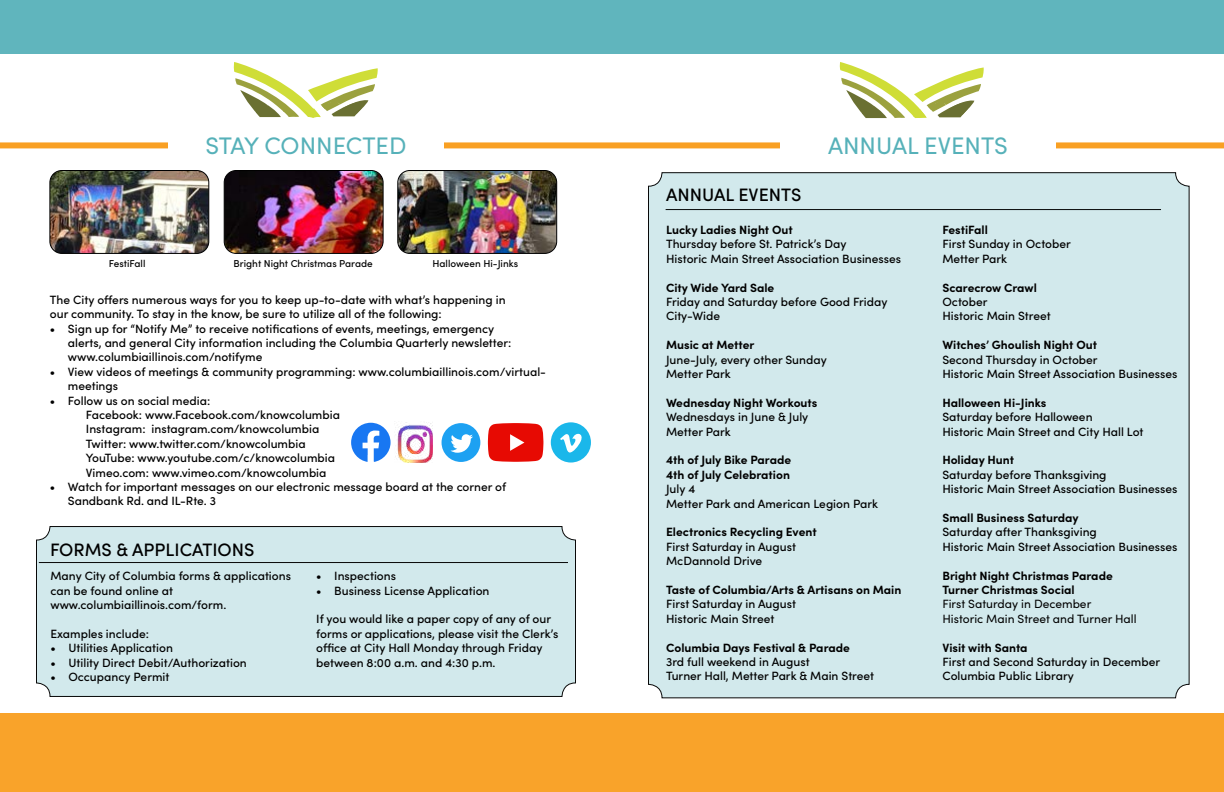
<style>
.page{position:relative;width:1224px;height:792px;background:#fff}
.page>*{position:absolute;margin:0;border:0;box-sizing:border-box;transform-origin:0 0}
.t1{font:24px "Sofia Pro";color:#56b1b9}
.t2{font:500 18px "Sofia Pro";color:#000}
.t3{font:500 12px/14.4px "Sofia Pro";color:#000}
.t4{font:700 12px/14.4px "Sofia Pro";color:#000}
.t5{font:12px/14.4px "Sofia Pro";color:#000}
.t6{font:500 10px "Sofia Pro";color:#000}
</style>
<div class="page">
<svg style="left:233px;top:62px;width:145px;height:56px"></svg>
<svg style="left:839px;top:62px;width:145px;height:56px"></svg>
<div style="left:0;top:0;width:1224px;height:54px;background:#60b5bd"></div>
<div style="left:0;top:714px;width:1224px;height:78px;background:#f9a32a"></div>
<div style="left:0;top:142px;width:1224px;height:6px;background:#f9a023"></div>
<div style="left:36px;top:527px;width:540px;height:169px;background:#cfe8eb;border-radius:14px"></div>
<div style="left:36px;top:526px;width:540px;height:171px;border:1px solid #000;border-radius:14px"></div>
<hr style="left:39px;top:562px;width:529px;height:1px;background:#000">
<div style="left:648px;top:173px;width:541px;height:525px;background:#cfe8eb;border-radius:13px"></div>
<hr style="left:666px;top:209px;width:495px;height:1px;background:#000">
<img style="left:51px;top:171px;width:158px;height:82px">
<div style="left:49px;top:170px;width:160px;height:84px;border:1px solid #000;border-radius:12px"></div>
<img style="left:224px;top:171px;width:158px;height:82px">
<div style="left:224px;top:170px;width:160px;height:84px;border:1px solid #000;border-radius:12px"></div>
<img style="left:399px;top:171px;width:158px;height:81px">
<div style="left:397px;top:170px;width:160px;height:84px;border:1px solid #000;border-radius:12px"></div>
<svg style="left:351px;top:423px;width:40px;height:39px"></svg>
<img style="left:395px;top:422px;width:37px;height:41px">
<div style="left:442px;top:423px;width:38px;height:39px;background:#1da1f2;border-radius:50%"></div>
<svg style="left:450px;top:434px;width:23px;height:19px"></svg>
<svg style="left:488px;top:423px;width:55px;height:39px;background:#e9261f"></svg>
<svg style="left:551px;top:422px;width:40px;height:41px"></svg>
<div style="left:780px;top:125px;width:276px;height:41px;background:#fff"></div>
<div style="left:168px;top:125px;width:276px;height:41px;background:#fff"></div>
<h1 class="t1" style="left:205px;top:128px;width:203px">STAY CONNECTED</h1>
<h1 class="t1" style="left:828px;top:128px;width:181px">ANNUAL EVENTS</h1>
<p class="t6" style="left:109px;top:256px;width:38px">FestiFall</p>
<p class="t6" style="left:234px;top:256px;width:141px">Bright Night Christmas Parade</p>
<p class="t6" style="left:433px;top:256px;width:87px">Halloween Hi-Jinks</p>
<p class="t3" style="left:50px;top:292px;width:457px">The City offers numerous ways for you to keep up-to-date with what’s happening in our community. To stay in the know, be sure to utilize all of the following:</p>
<p class="t3" style="left:68px;top:320px;width:445px;text-indent:-18px">• Sign up for “Notify Me” to receive notifications of events, meetings, emergency alerts, and general City information including the Columbia Quarterly newsletter: www.columbiaillinois.com/notifyme</p>
<p class="t3" style="left:68px;top:364px;width:480px;text-indent:-18px">• View videos of meetings &amp; community programming: www.columbiaillinois.com/virtual&shy;meetings</p>
<p class="t3" style="left:86px;top:392px;width:256px;text-indent:-36px">• Follow us on social media:<br>Facebook: www.Facebook.com/knowcolumbia Instagram: instagram.com/knowcolumbia Twitter: www.twitter.com/knowcolumbia YouTube: www.youtube.com/c/knowcolumbia Vimeo.com: www.vimeo.com/knowcolumbia</p>
<p class="t3" style="left:68px;top:479px;width:440px;text-indent:-18px">• Watch for important messages on our electronic message board at the corner of<br>Sandbank Rd. and IL-Rte. 3</p>
<h2 class="t2" style="left:50px;top:536px;width:206px">FORMS &amp; APPLICATIONS</h2>
<p class="t3" style="left:50px;top:568px;width:242px">Many City of Columbia forms &amp; applications can be found online at www.columbiaillinois.com/form.</p>
<p class="t3" style="left:50px;top:626px;width:100px">Examples include:</p>
<p class="t3" style="left:50px;top:640px;width:124px">• Utilities Application</p>
<p class="t3" style="left:50px;top:654px;width:198px">• Utility Direct Debit/Authorization</p>
<p class="t3" style="left:50px;top:669px;width:121px">• Occupancy Permit</p>
<p class="t3" style="left:316px;top:568px;width:81px">• Inspections</p>
<p class="t3" style="left:316px;top:582px;width:175px">• Business License Application</p>
<p class="t3" style="left:316px;top:611px;width:244px">If you would like a paper copy of any of our forms or applications, please visit the Clerk’s office at City Hall Monday through Friday between 8:00 a.m. and 4:30 p.m.</p>
<h2 class="t2" style="left:666px;top:182px;width:137px">ANNUAL EVENTS</h2>
<p class="t4" style="left:666px;top:222px;width:128px">Lucky Ladies Night Out</p>
<p class="t3" style="left:666px;top:236px;width:237px">Thursday before St. Patrick’s Day<br>Historic Main Street Association Businesses</p>
<p class="t4" style="left:666px;top:279px;width:110px">City Wide Yard Sale</p>
<p class="t3" style="left:666px;top:294px;width:223px">Friday and Saturday before Good Friday<br>City-Wide</p>
<p class="t4" style="left:666px;top:337px;width:90px">Music at Metter</p>
<p class="t3" style="left:666px;top:352px;width:162px">June-July, every other Sunday<br>Metter Park</p>
<p class="t4" style="left:666px;top:395px;width:153px">Wednesday Night Workouts</p>
<p class="t3" style="left:666px;top:409px;width:144px">Wednesdays in June &amp; July<br>Metter Park</p>
<p class="t4" style="left:666px;top:452px;width:127px">4th of July Bike Parade<br>4th of July Celebration</p>
<p class="t3" style="left:666px;top:481px;width:214px">July 4<br>Metter Park and American Legion Park</p>
<p class="t4" style="left:666px;top:524px;width:152px">Electronics Recycling Event</p>
<p class="t3" style="left:666px;top:539px;width:131px">First Saturday in August<br>McDannold Drive</p>
<p class="t4" style="left:666px;top:582px;width:237px">Taste of Columbia/Arts &amp; Artisans on Main</p>
<p class="t3" style="left:666px;top:596px;width:131px">First Saturday in August<br>Historic Main Street</p>
<p class="t4" style="left:666px;top:639px;width:185px">Columbia Days Festival &amp; Parade</p>
<p class="t3" style="left:666px;top:654px;width:210px">3rd full weekend in August<br>Turner Hall, Metter Park &amp; Main Street</p>
<p class="t4" style="left:942px;top:222px;width:47px">FestiFall</p>
<p class="t3" style="left:942px;top:236px;width:130px">First Sunday in October<br>Metter Park</p>
<p class="t4" style="left:942px;top:279px;width:96px">Scarecrow Crawl</p>
<p class="t3" style="left:942px;top:294px;width:110px">October<br>Historic Main Street</p>
<p class="t4" style="left:942px;top:337px;width:156px">Witches’ Ghoulish Night Out</p>
<p class="t3" style="left:942px;top:352px;width:237px">Second Thursday in October<br>Historic Main Street Association Businesses</p>
<p class="t4" style="left:942px;top:395px;width:105px">Halloween Hi-Jinks</p>
<p class="t3" style="left:942px;top:409px;width:203px">Saturday before Halloween<br>Historic Main Street and City Hall Lot</p>
<p class="t4" style="left:942px;top:452px;width:73px">Holiday Hunt</p>
<p class="t3" style="left:942px;top:467px;width:237px">Saturday before Thanksgiving<br>Historic Main Street Association Businesses</p>
<p class="t4" style="left:942px;top:510px;width:138px">Small Business Saturday</p>
<p class="t3" style="left:942px;top:524px;width:237px">Saturday after Thanksgiving<br>Historic Main Street Association Businesses</p>
<p class="t4" style="left:942px;top:567px;width:172px">Bright Night Christmas Parade<br>Turner Christmas Social</p>
<p class="t5" style="left:942px;top:596px;width:196px">First Saturday in December<br>Historic Main Street and Turner Hall</p>
<p class="t4" style="left:942px;top:639px;width:87px">Visit with Santa</p>
<p class="t3" style="left:942px;top:654px;width:219px">First and Second Saturday in December<br>Columbia Public Library</p>
</div>
